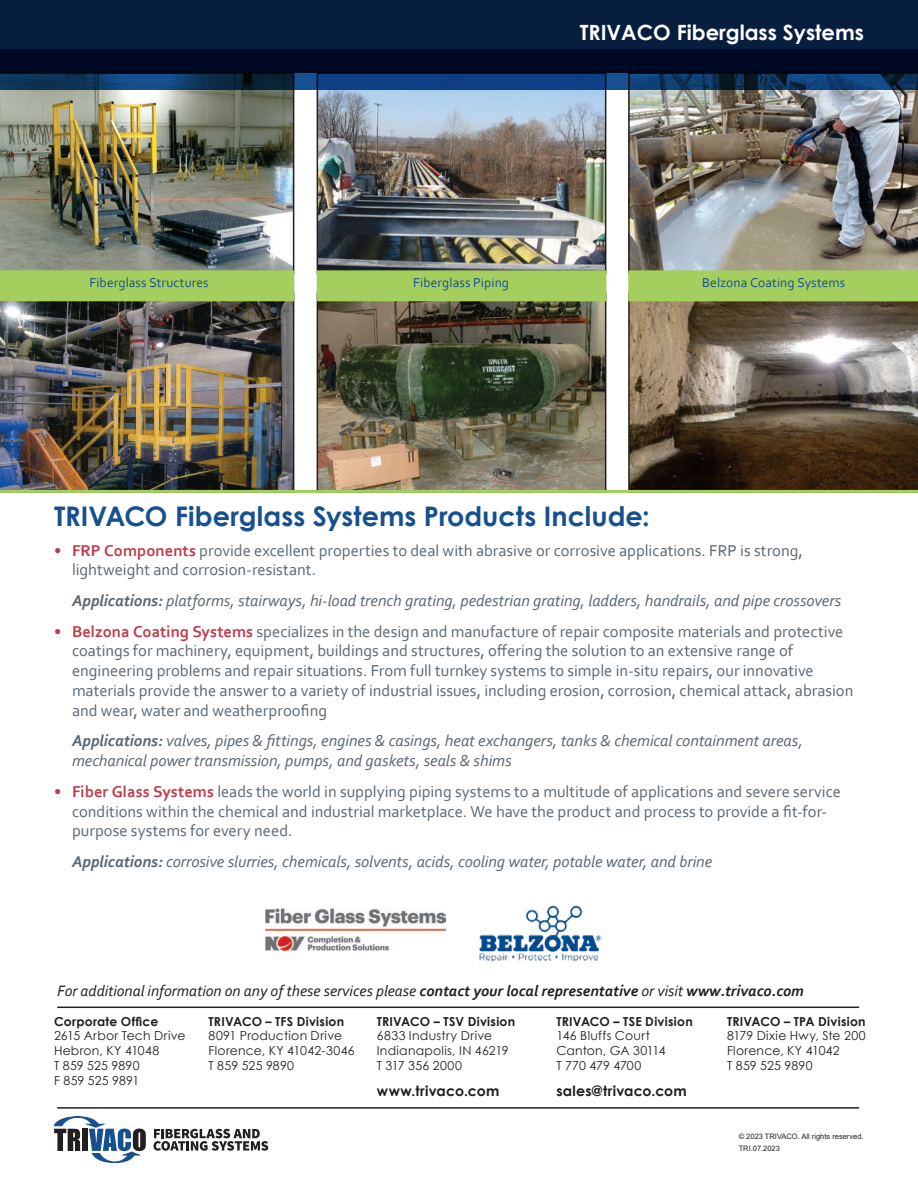
<style>
.page{position:relative;width:918px;height:1188px;background:#fff}
.page>*{position:absolute;margin:0;border:0;box-sizing:border-box;transform-origin:0 0}
.t1{font:700 27px "Century Gothic";color:#165090}
.t2{font:700 21px "Century Gothic";color:#fff}
.t3{font:16.5px/19.8px "Corbel";color:#5b6670}
.no_bullet{font:italic 16.5px "Corbel";color:#5b6670}
.Dark_Gray_Bullets{font:italic 16.5px/19.8px "Corbel";color:#5b6670}
.t4{font:italic 15.75px "Corbel";color:#231f20}
.t5{font:700 14.1px "Century Gothic";letter-spacing:.015em;color:#231f20}
.Dark_Gray_Bullets-2{font:13.5px "Corbel";letter-spacing:.005em;color:#165090}
.t6{font:12.45px "Century Gothic";letter-spacing:.02em;color:#231f20}
.t7{font:700 12.45px "Century Gothic";letter-spacing:.025em;color:#231f20}
.t8{font:12.45px "Century Gothic";letter-spacing:-.005em;color:#231f20}
.t9{font:12.45px "Century Gothic";color:#231f20}
.t10{font:7.5px "Arial";color:#231f20}
.s1{font-weight:700;color:#be3b4a}
.s2{font-weight:700}
</style>
<div class="page">
<img style="left:0;top:90px;width:294px;height:180px">
<img style="left:320px;top:90px;width:283px;height:180px">
<img style="left:628px;top:90px;width:290px;height:180px">
<div style="left:0;top:0;width:918px;height:73px;background:#081e3f"></div>
<svg style="left:0;top:49px;width:918px;height:41px;background:#051c3f"></svg>
<hr style="left:57px;top:1007px;width:802px;height:1px;background:#231f20">
<hr style="left:57px;top:1107px;width:802px;height:2px;background:#231f20">
<img style="left:0;top:301px;width:294px;height:189px">
<img style="left:320px;top:301px;width:283px;height:189px">
<svg style="left:628px;top:301px;width:290px;height:189px;background:#6b5d4d"></svg>
<div style="left:0;top:270px;width:294px;height:31px;background:#a4cf5e"></div>
<div style="left:317px;top:270px;width:289px;height:31px;background:#a4cf5e;border:2px solid #a4cf5e"></div>
<div style="left:628px;top:270px;width:290px;height:31px;background:#a4cf5e"></div>
<hr style="left:0;top:490px;width:918px;height:3px;background:#a4cf5e">
<img style="left:266px;top:908px;width:180px;height:43px">
<svg style="left:154px;top:1129px;width:114px;height:22px"></svg>
<svg style="left:54px;top:1117px;width:92px;height:46px"></svg>
<img style="left:479px;top:905px;width:123px;height:57px">
<p class="t2" style="left:580px;top:16px;width:286px">TRIVACO Fiberglass Systems</p>
<p class="Dark_Gray_Bullets-2" style="left:89px;top:274px;width:121px">Fiberglass Structures</p>
<p class="Dark_Gray_Bullets-2" style="left:413px;top:274px;width:97px">Fiberglass Piping</p>
<p class="Dark_Gray_Bullets-2" style="left:702px;top:274px;width:145px">Belzona Coating Systems</p>
<p class="t1" style="left:54px;top:495px;width:597px">TRIVACO Fiberglass Systems Products Include:</p>
<p class="t3" style="left:72px;top:540px;width:733px;text-indent:-18px"><span class="s1">• FRP Components</span> provide excellent properties to deal with abrasive or corrosive applications. FRP is strong, lightweight and corrosion-resistant.</p>
<p class="no_bullet" style="left:72px;top:590px;width:771px"><span class="s2">Applications:</span> platforms, stairways, hi-load trench grating, pedestrian grating, ladders, handrails, and pipe crossovers</p>
<p class="t3" style="left:72px;top:621px;width:783px;text-indent:-18px"><span class="s1">• Belzona Coating Systems</span> specializes in the design and manufacture of repair composite materials and protective coatings for machinery, equipment, buildings and structures, offering the solution to an extensive range of engineering problems and repair situations. From full turnkey systems to simple in-situ repairs, our innovative materials provide the answer to a variety of industrial issues, including erosion, corrosion, chemical attack, abrasion and wear, water and weatherproofing</p>
<p class="Dark_Gray_Bullets" style="left:72px;top:731px;width:733px"><span class="s2">Applications:</span> valves, pipes &amp; fittings, engines &amp; casings, heat exchangers, tanks &amp; chemical containment areas, mechanical power transmission, pumps, and gaskets, seals &amp; shims</p>
<p class="t3" style="left:72px;top:781px;width:771px;text-indent:-18px"><span class="s1">• Fiber Glass Systems</span> leads the world in supplying piping systems to a multitude of applications and severe service conditions within the chemical and industrial marketplace. We have the product and process to provide a fit-for&shy;purpose systems for every need.</p>
<p class="no_bullet" style="left:72px;top:851px;width:642px"><span class="s2">Applications:</span> corrosive slurries, chemicals, solvents, acids, cooling water, potable water, and brine</p>
<p class="t4" style="left:57px;top:981px;width:748px">For additional information on any of these services please <span class="s2">contact your local representative</span> or visit <span class="s2">www.trivaco.com</span></p>
<p class="t7" style="left:54px;top:1012px;width:106px">Corporate Office</p>
<p class="t6" style="left:54px;top:1027px;width:133px">2615 Arbor Tech Drive</p>
<p class="t6" style="left:54px;top:1042px;width:107px">Hebron, KY 41048</p>
<p class="t6" style="left:54px;top:1057px;width:87px">T 859 525 9890</p>
<p class="t6" style="left:54px;top:1072px;width:87px">F 859 525 9891</p>
<p class="t7" style="left:209px;top:1012px;width:137px">TRIVACO – TFS Division</p>
<p class="t6" style="left:209px;top:1027px;width:135px">8091 Production Drive</p>
<p class="t6" style="left:209px;top:1042px;width:148px">Florence, KY 41042-3046</p>
<p class="t6" style="left:209px;top:1057px;width:87px">T 859 525 9890</p>
<p class="t7" style="left:377px;top:1012px;width:140px">TRIVACO – TSV Division</p>
<p class="t6" style="left:377px;top:1027px;width:117px">6833 Industry Drive</p>
<p class="t6" style="left:377px;top:1042px;width:133px">Indianapolis, IN 46219</p>
<p class="t6" style="left:377px;top:1057px;width:87px">T 317 356 2000</p>
<p class="t7" style="left:556px;top:1012px;width:138px">TRIVACO – TSE Division</p>
<p class="t6" style="left:556px;top:1027px;width:95px">146 Bluffs Court</p>
<p class="t8" style="left:556px;top:1042px;width:111px">Canton, GA 30114</p>
<p class="t9" style="left:556px;top:1057px;width:86px">T 770 479 4700</p>
<p class="t5" style="left:377px;top:1080px;width:124px">www.trivaco.com</p>
<p class="t5" style="left:556px;top:1080px;width:132px">sales@trivaco.com</p>
<p class="t7" style="left:727px;top:1012px;width:140px">TRIVACO – TPA Division</p>
<p class="t6" style="left:727px;top:1027px;width:140px">8179 Dixie Hwy, Ste 200</p>
<p class="t6" style="left:727px;top:1042px;width:114px">Florence, KY 41042</p>
<p class="t6" style="left:727px;top:1057px;width:87px">T 859 525 9890</p>
<p class="t10" style="left:739px;top:1131px;width:126px">© 2023 TRIVACO. All rights reserved.</p>
<p class="t10" style="left:739px;top:1144px;width:43px">TRI.07.2023</p>
</div>
